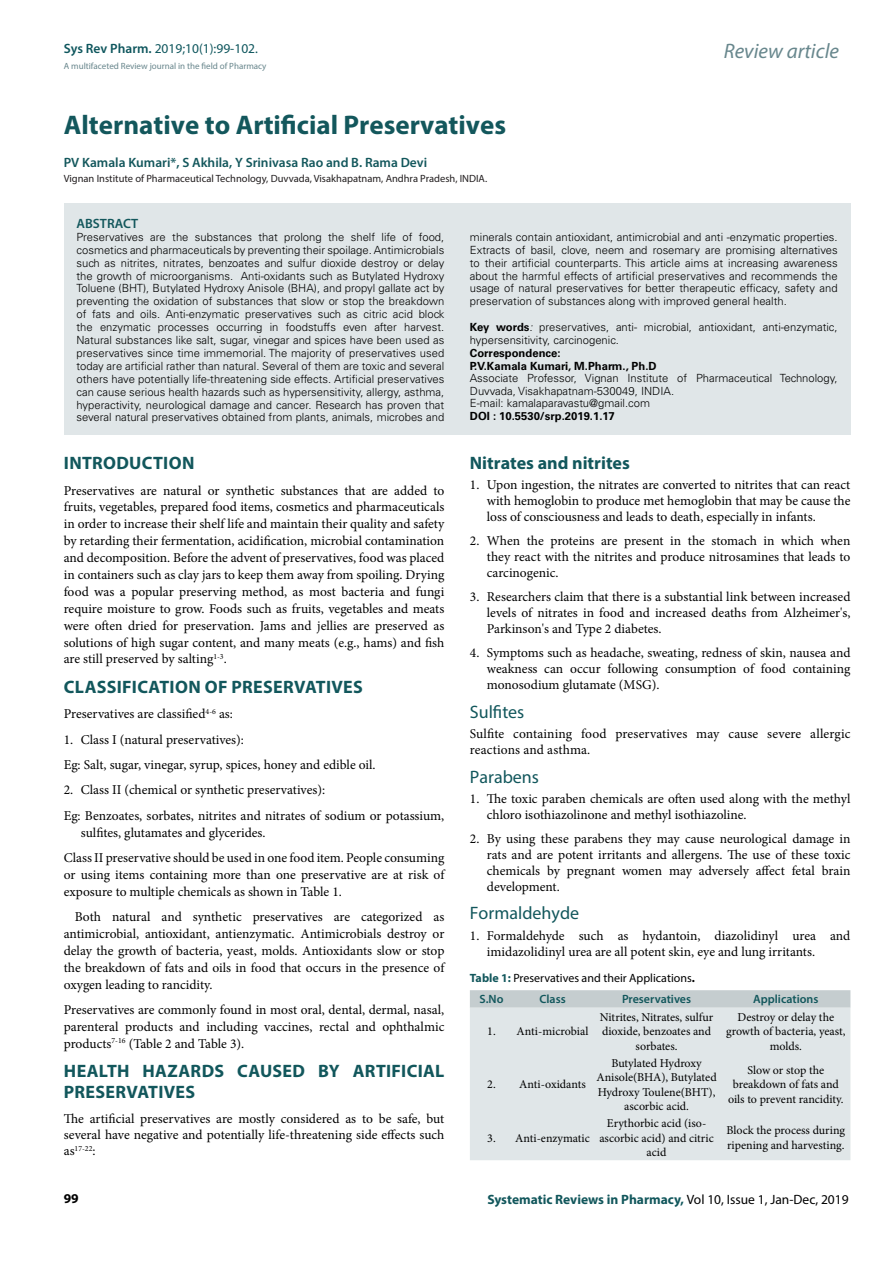
<style>
.page{position:relative;width:893px;height:1263px;background:#fff}
.page>*{position:absolute;margin:0;border:0;box-sizing:border-box;transform-origin:0 0}
.t1{font:700 27px "Myriad Pro";color:#13575c}
.t2{font:italic 21px "Myriad Pro";color:#68878d}
.t3{font:700 18px/21px "Myriad Pro";letter-spacing:.015em;color:#12575c}
.t4{font:18px "Myriad Pro";color:#12575c}
.t5{font:13.5px/16.8px "Minion Pro";color:#000;text-align:justify}
.t6{font:600 13.5px "Myriad Pro";color:#13575c}
.t7{font:700 13.5px "Myriad Pro";color:#12575c}
.t8{font:13.5px "Myriad Pro";color:#0e565d}
.t9{font:700 13.5px "Myriad Pro";color:#000}
.t10{font:12px/14.4px "Minion Pro";color:#000;text-align:center}
.t11{font:12px "Myriad Pro";color:#000}
.t12{font:600 12px "Myriad Pro";color:#12575c}
.t13{font:300 11.25px/12.9px "Univers LT Std";color:#000;text-align:justify}
.t14{font:700 11.25px/12.6px "Univers LT Std";color:#000}
.t15{font:10.5px "Myriad Pro";color:#221e1f}
.t16{font:9px "Myriad Pro";color:#68868c}
.t17{font:7.8px "Minion Pro";color:#000}
.s1{font-weight:600}
.s2{font-weight:700}
.s3{font-style:italic}
.s4{font-size:13.5px}
.s5{font-weight:700;color:#12575c}
.s6{font-weight:400;color:#000}
</style>
<div class="page">
<div style="left:64px;top:203px;width:786px;height:231px;background:#e0e6e8"></div>
<svg style="left:470px;top:990px;width:380px;height:18px;background:#c6ced0"></svg>
<div style="left:470px;top:1008px;width:380px;height:152px;background:#e0e6e8"></div>
<p class="t8" style="left:64px;top:40px;width:196px"><span class="s1">Sys Rev Pharm.</span> 2019;10(1):99-102.</p>
<p class="t16" style="left:64px;top:60px;width:204px">A multifaceted Review journal in the field of Pharmacy</p>
<h1 class="t1" style="left:64px;top:107px;width:444px">Alternative to Artificial Preservatives</h1>
<p class="t6" style="left:64px;top:154px;width:365px">PV Kamala Kumari*, S Akhila, Y Srinivasa Rao and B. Rama Devi</p>
<p class="t15" style="left:64px;top:172px;width:425px">Vignan Institute of Pharmaceutical Technology, Duvvada, Visakhapatnam, Andhra Pradesh, INDIA.</p>
<p class="t6" style="left:77px;top:214px;width:63px">ABSTRACT</p>
<h2 class="t2" style="left:724px;top:38px;width:117px">Review article</h2>
<p class="t13" style="left:77px;top:230px;width:369px">Preservatives are the substances that prolong the shelf life of food, cosmetics and pharmaceuticals by preventing their spoilage. Antimicrobials such as nitrites, nitrates, benzoates and sulfur dioxide destroy or delay the growth of microorganisms. Anti-oxidants such as Butylated Hydroxy Toluene (BHT), Butylated Hydroxy Anisole (BHA), and propyl gallate act by preventing the oxidation of substances that slow or stop the breakdown of fats and oils. Anti-enzymatic preservatives such as citric acid block the enzymatic processes occurring in foodstuffs even after harvest.<br>Natural substances like salt, sugar, vinegar and spices have been used as preservatives since time immemorial. The majority of preservatives used today are artificial rather than natural. Several of them are toxic and several others have potentially life-threatening side effects. Artificial preservatives can cause serious health hazards such as hypersensitivity, allergy, asthma, hyperactivity, neurological damage and cancer. Research has proven that several natural preservatives obtained from plants, animals, microbes and</p>
<p class="t13" style="left:470px;top:230px;width:369px">minerals contain antioxidant, antimicrobial and anti -enzymatic properties.<br>Extracts of basil, clove, neem and rosemary are promising alternatives to their artificial counterparts. This article aims at increasing awareness about the harmful effects of artificial preservatives and recommends the usage of natural preservatives for better therapeutic efficacy, safety and preservation of substances along with improved general health.</p>
<p class="t13" style="left:470px;top:321px;width:369px"><span class="s2">Key words</span><span class="s3">:</span> preservatives, anti- microbial, antioxidant, anti-enzymatic, hypersensitivity, carcinogenic.</p>
<p class="t14" style="left:470px;top:347px;width:188px">Correspondence:<br>P.V.Kamala Kumari, M.Pharm., Ph.D</p>
<p class="t13" style="left:470px;top:372px;width:369px;text-align:left">Associate Professor, Vignan Institute of Pharmaceutical Technology,<br>Duvvada, Visakhapatnam-530049, INDIA.<br>E-mail: kamalaparavastu@gmail.com</p>
<p class="t14" style="left:470px;top:410px;width:146px">DOI : 10.5530/srp.2019.1.17</p>
<h3 class="t3" style="left:64px;top:452px;width:132px">INTRODUCTION</h3>
<p class="t5" style="left:64px;top:482px;width:382px">Preservatives are natural or synthetic substances that are added to fruits, vegetables, prepared food items, cosmetics and pharmaceuticals in order to increase their shelf life and maintain their quality and safety by retarding their fermentation, acidification, microbial contamination and decomposition. Before the advent of preservatives, food was placed in containers such as clay jars to keep them away from spoiling. Drying food was a popular preserving method, as most bacteria and fungi require moisture to grow. Foods such as fruits, vegetables and meats were often dried for preservation. Jams and jellies are preserved as solutions of high sugar content, and many meats (e.g., hams) and fish are still preserved by salting<sup>1-3</sup>.</p>
<h3 class="t3" style="left:64px;top:676px;width:300px">CLASSIFICATION OF PRESERVATIVES</h3>
<p class="t5" style="left:64px;top:706px;width:171px">Preservatives are classified<sup>4-6</sup> as:</p>
<p class="t5" style="left:64px;top:727px;width:313px;line-height:25.3px">1. Class I (natural preservatives):<br>Eg: Salt, sugar, vinegar, syrup, spices, honey and edible oil.</p>
<p class="t5" style="left:64px;top:777px;width:382px;line-height:25.3px">2. Class II (chemical or synthetic preservatives):<br>Eg: Benzoates, sorbates, nitrites and nitrates of sodium or potassium,</p>
<p class="t5" style="left:64px;top:820px;width:382px;line-height:25.3px;text-indent:17px">sulfites, glutamates and glycerides.<br>Class II preservative should be used in one food item. People consuming</p>
<p class="t5" style="left:64px;top:866px;width:382px">or using items containing more than one preservative are at risk of exposure to multiple chemicals as shown in Table 1.</p>
<p class="t5" style="left:64px;top:908px;width:382px;text-indent:11px">Both natural and synthetic preservatives are categorized as antimicrobial, antioxidant, antienzymatic. Antimicrobials destroy or delay the growth of bacteria, yeast, molds. Antioxidants slow or stop the breakdown of fats and oils in food that occurs in the presence of oxygen leading to rancidity.</p>
<p class="t5" style="left:64px;top:1001px;width:382px">Preservatives are commonly found in most oral, dental, dermal, nasal, parenteral products and including vaccines, rectal and ophthalmic products<sup>7-16</sup> (Table 2 and Table 3).</p>
<h3 class="t3" style="left:64px;top:1060px;width:382px">HEALTH HAZARDS CAUSED BY ARTIFICIAL<br>PRESERVATIVES</h3>
<p class="t5" style="left:64px;top:1111px;width:382px;line-height:16.2px">The artificial preservatives are mostly considered as to be safe, but several have negative and potentially life-threatening side effects such</p>
<p class="t17" style="left:64px;top:1143px;width:33px"><span class="s4">as</span>17-22<span class="s4">:</span></p>
<h3 class="t3" style="left:470px;top:452px;width:162px">Nitrates and nitrites</h3>
<p class="t5" style="left:487px;top:477px;width:365px;line-height:15.8px;text-indent:-17px">1. Upon ingestion, the nitrates are converted to nitrites that can react with hemoglobin to produce met hemoglobin that may be cause the loss of consciousness and leads to death, especially in infants.</p>
<p class="t5" style="left:487px;top:533px;width:365px;line-height:15.8px;text-indent:-17px">2. When the proteins are present in the stomach in which when they react with the nitrites and produce nitrosamines that leads to carcinogenic.</p>
<p class="t5" style="left:487px;top:589px;width:365px;line-height:15.8px;text-indent:-17px">3. Researchers claim that there is a substantial link between increased levels of nitrates in food and increased deaths from Alzheimer's, Parkinson's and Type 2 diabetes.</p>
<p class="t5" style="left:487px;top:645px;width:365px;line-height:16px;text-indent:-17px">4. Symptoms such as headache, sweating, redness of skin, nausea and weakness can occur following consumption of food containing monosodium glutamate (MSG).</p>
<h3 class="t4" style="left:470px;top:700px;width:56px">Sulfites</h3>
<p class="t5" style="left:470px;top:726px;width:382px;line-height:16.2px">Sulfite containing food preservatives may cause severe allergic reactions and asthma.</p>
<h3 class="t4" style="left:470px;top:765px;width:71px">Parabens</h3>
<p class="t5" style="left:487px;top:790px;width:365px;line-height:15.9px;text-indent:-17px">1. The toxic paraben chemicals are often used along with the methyl chloro isothiazolinone and methyl isothiazoline.</p>
<p class="t5" style="left:487px;top:831px;width:365px;line-height:15.9px;text-indent:-17px">2. By using these parabens they may cause neurological damage in rats and are potent irritants and allergens. The use of these toxic chemicals by pregnant women may adversely affect fetal brain development.</p>
<h3 class="t4" style="left:470px;top:902px;width:111px">Formaldehyde</h3>
<p class="t5" style="left:487px;top:927px;width:365px;line-height:16.2px;text-indent:-17px">1. Formaldehyde such as hydantoin, diazolidinyl urea and imidazolidinyl urea are all potent skin, eye and lung irritants.</p>
<p class="t11" style="left:470px;top:970px;width:227px"><span class="s5">Table 1:</span> Preservatives and their Applications<span class="s2">.</span></p>
<p class="t12" style="left:480px;top:992px;width:25px">S.No</p>
<p class="t12" style="left:539px;top:992px;width:28px">Class</p>
<p class="t12" style="left:622px;top:992px;width:71px">Preservatives</p>
<p class="t12" style="left:753px;top:992px;width:67px">Applications</p>
<p class="t10" style="left:487px;top:1024px;width:103px">1. Anti-microbial</p>
<p class="t10" style="left:600px;top:1010px;width:115px">Nitrites, Nitrates, sulfur dioxide, benzoates and sorbates.</p>
<p class="t10" style="left:726px;top:1010px;width:121px">Destroy or delay the growth of bacteria, yeast, molds.</p>
<p class="t10" style="left:487px;top:1077px;width:100px">2. Anti-oxidants</p>
<p class="t10" style="left:596px;top:1056px;width:122px">Butylated Hydroxy<br>Anisole(BHA), Butylated<br>Hydroxy Toulene(BHT), ascorbic acid.</p>
<p class="t10" style="left:728px;top:1063px;width:117px">Slow or stop the breakdown of fats and oils to prevent rancidity.</p>
<p class="t10" style="left:487px;top:1130px;width:104px">3. Anti-enzymatic</p>
<p class="t10" style="left:599px;top:1116px;width:116px">Erythorbic acid (iso&shy;ascorbic acid) and citric acid</p>
<p class="t10" style="left:726px;top:1123px;width:120px;text-align:left">Block the process during ripening and harvesting.</p>
<p class="t9" style="left:64px;top:1190px;width:16px">99</p>
<p class="t7" style="left:487px;top:1190px;width:363px">Systematic Reviews in Pharmacy, <span class="s6">Vol 10, Issue 1, Jan-Dec, 2019</span></p>
</div>
